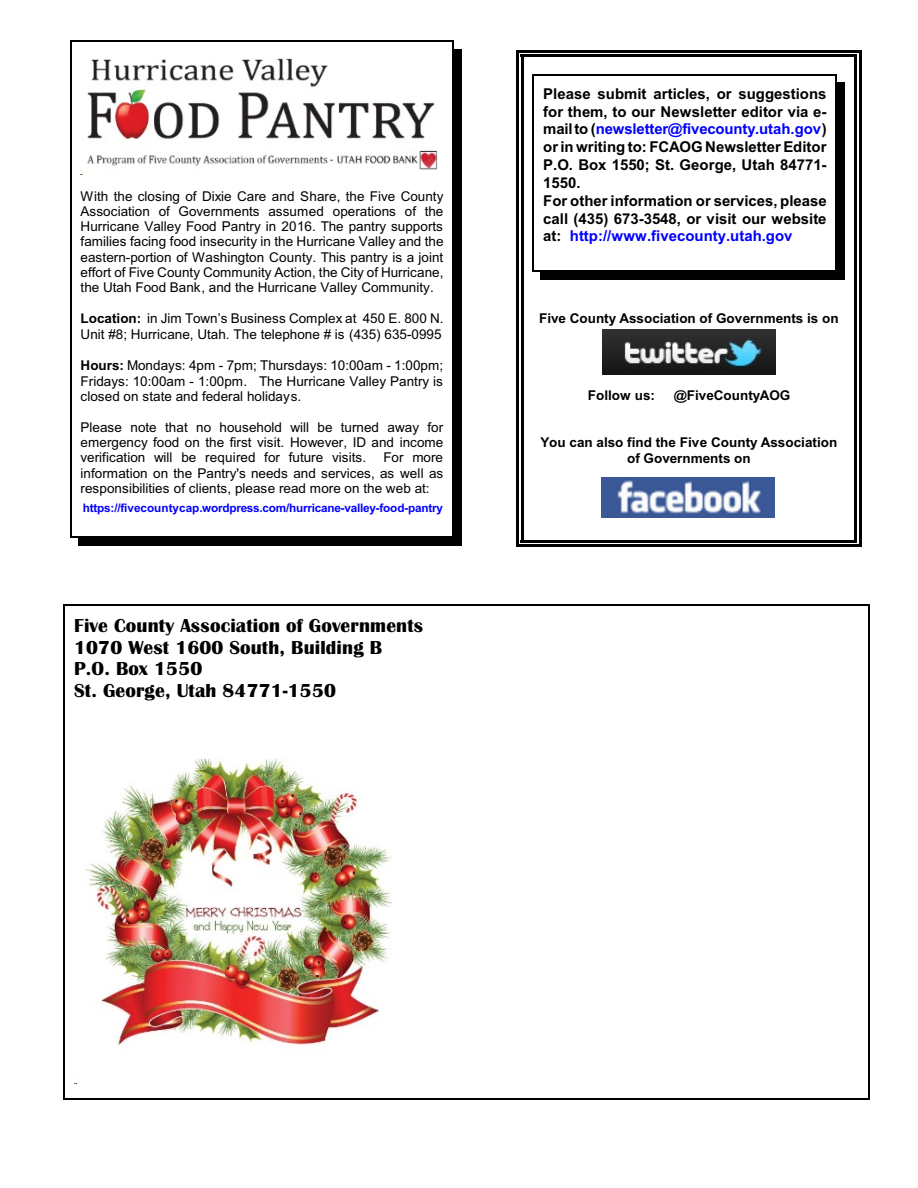
<style>
.page{position:relative;width:918px;height:1188px;background:#fff}
.page>*{position:absolute;margin:0;border:0;box-sizing:border-box;transform-origin:0 0}
.t1{font:700 19.5px/21.6px "Britannic";letter-spacing:.01em;color:#000}
.t2{font:700 18px "Browallia New";letter-spacing:-.01em;color:#00f}
.t3{font:700 15px/17.9px "Arial";color:#000}
.t4{font:13.5px/15.3px "Arial";color:#000;text-align:justify}
.t5{font:700 13.5px/16.2px "Arial";color:#000;text-align:center}
.s1{font-weight:700}
.s2{color:#00f}
</style>
<div class="page">
<img style="left:603px;top:330px;width:173px;height:44px">
<img style="left:601px;top:478px;width:173px;height:39px">
<hr style="left:533px;top:74px;width:1px;height:197px;background:#000">
<hr style="left:836px;top:74px;width:1px;height:197px;background:#000">
<hr style="left:533px;top:74px;width:304px;height:1px;background:#000">
<hr style="left:533px;top:270px;width:304px;height:2px;background:#000">
<div style="left:837px;top:82px;width:8px;height:198px;background:#000"></div>
<div style="left:541px;top:272px;width:304px;height:8px;background:#000"></div>
<hr style="left:521px;top:54px;width:3px;height:489px;background:#000">
<hr style="left:854px;top:54px;width:3px;height:489px;background:#000">
<hr style="left:521px;top:54px;width:336px;height:3px;background:#000">
<hr style="left:521px;top:540px;width:336px;height:3px;background:#000">
<hr style="left:517px;top:50px;width:2px;height:497px;background:#000">
<hr style="left:859px;top:50px;width:2px;height:497px;background:#000">
<hr style="left:517px;top:50px;width:344px;height:3px;background:#000">
<hr style="left:517px;top:544px;width:344px;height:3px;background:#000">
<img style="left:74px;top:759px;width:318px;height:324px">
<hr style="left:64px;top:604px;width:1px;height:495px;background:#000">
<hr style="left:869px;top:604px;width:1px;height:495px;background:#000">
<hr style="left:64px;top:604px;width:806px;height:1px;background:#000">
<hr style="left:64px;top:1098px;width:806px;height:1px;background:#000">
<img style="left:81px;top:58px;width:357px;height:117px">
<hr style="left:70px;top:41px;width:1px;height:497px;background:#000">
<hr style="left:453px;top:41px;width:1px;height:497px;background:#000">
<hr style="left:70px;top:41px;width:384px;height:1px;background:#000">
<hr style="left:70px;top:537px;width:384px;height:1px;background:#000">
<div style="left:454px;top:49px;width:8px;height:497px;background:#000"></div>
<div style="left:78px;top:538px;width:384px;height:8px;background:#000"></div>
<p class="t4" style="left:81px;top:189px;width:364px">With the closing of Dixie Care and Share, the Five County Association of Governments assumed operations of the Hurricane Valley Food Pantry in 2016. The pantry supports families facing food insecurity in the Hurricane Valley and the eastern-portion of Washington County. This pantry is a joint effort of Five County Community Action, the City of Hurricane, the Utah Food Bank, and the Hurricane Valley Community.</p>
<p class="t4" style="left:81px;top:312px;width:364px"><span class="s1">Location:</span> in Jim Town’s Business Complex at 450 E. 800 N.<br>Unit #8; Hurricane, Utah. The telephone # is (435) 635-0995</p>
<p class="t4" style="left:81px;top:359px;width:364px"><span class="s1">Hours:</span> Mondays: 4pm - 7pm; Thursdays: 10:00am - 1:00pm; Fridays: 10:00am - 1:00pm. The Hurricane Valley Pantry is closed on state and federal holidays.</p>
<p class="t4" style="left:81px;top:421px;width:364px">Please note that no household will be turned away for emergency food on the first visit. However, ID and income verification will be required for future visits.</p>
<p class="t4" style="left:81px;top:451px;width:364px;text-indent:303px">For more information on the Pantry's needs and services, as well as responsibilities of clients, please read more on the web at:</p>
<h2 class="t2" style="left:83px;top:496px;width:362px">https://fivecountycap.wordpress.com/hurricane-valley-food-pantry</h2>
<h1 class="t1" style="left:74px;top:616px;width:351px">Five County Association of Governments<br>1070 West 1600 South, Building B<br>P.O. Box 1550<br>St. George, Utah 84771-1550</h1>
<p class="t3" style="left:543px;top:86px;width:285px">Please submit articles, or suggestions for them, to our Newsletter editor via e&shy;mailto (<span class="s2">newsletter@fivecounty.utah.gov</span>) or in writing to: FCAOG Newsletter Editor P.O. Box 1550; St. George, Utah 84771- 1550.<br>For other information or services, please call (435) 673-3548, or visit our website at: <span class="s2">http://www.fivecounty.utah.gov</span></p>
<p class="t5" style="left:539px;top:311px;width:301px">Five County Association of Governments is on</p>
<p class="t5" style="left:588px;top:389px;width:69px">Follow us:</p>
<p class="t5" style="left:674px;top:389px;width:118px">@FiveCountyAOG</p>
<p class="t5" style="left:540px;top:435px;width:298px">You can also find the Five County Association of Governments on</p>
</div>
